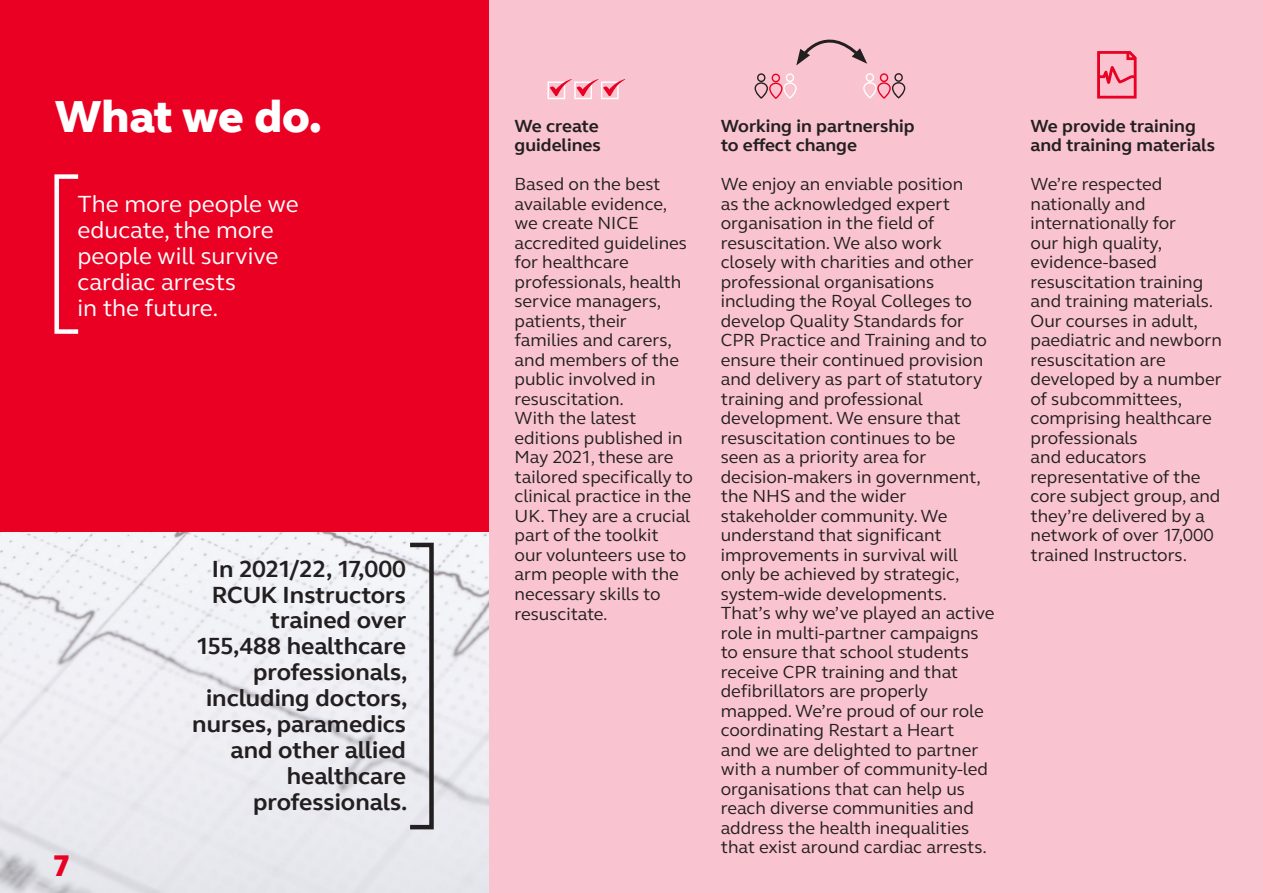
<style>
.page{position:relative;width:1263px;height:893px;background:#fff}
.page>*{position:absolute;margin:0;border:0;box-sizing:border-box;transform-origin:0 0}
.Main_header_White{font:800 45px "Resus";color:#fff}
.t1{font:800 30px "Resus";color:#e90023}
.pull_quote_balck_bold{font:700 24px/26px "Resus";color:#231f20;text-align:right}
.pull_out_quote_white{font:24px/26px "Resus";color:#fff}
.Body_copy_12_pt{font:18px/19.5px "Resus";color:#231f20}
.Bold_body_copy{font:700 18px/19.5px "Resus";color:#231f20}
.Body_copy_12_pt-2{font:700 18px/19.5px "Resus";color:#231f20}
</style>
<div class="page">
<img style="left:0;top:531px;width:489px;height:362px">
<div style="left:0;top:0;width:489px;height:531px;background:#e90023"></div>
<div style="left:489px;top:0;width:774px;height:893px;background:#f9c4cf"></div>
<div style="left:547px;top:81px;width:18px;height:18px;border:2px solid #fff"></div>
<div style="left:574px;top:81px;width:18px;height:18px;border:2px solid #fff"></div>
<div style="left:601px;top:81px;width:18px;height:18px;border:2px solid #fff"></div>
<svg style="left:550px;top:79px;width:75px;height:17px"></svg>
<svg style="left:1097px;top:51px;width:39px;height:48px"></svg>
<svg style="left:796px;top:39px;width:71px;height:26px"></svg>
<svg style="left:863px;top:73px;width:42px;height:26px"></svg>
<svg style="left:754px;top:73px;width:43px;height:26px"></svg>
<div style="left:54px;top:174px;width:26px;height:160px;border:4px solid #fff"></div>
<div style="left:408px;top:543px;width:26px;height:286px;border:4px solid #231f20"></div>
<h1 class="Main_header_White" style="left:55px;top:88px;width:268px">What we do.</h1>
<h2 class="pull_out_quote_white" style="left:78px;top:191px;width:223px">The more people we educate, the more</h2>
<h2 class="pull_out_quote_white" style="left:78px;top:243px;width:202px">people will survive cardiac arrests</h2>
<h2 class="pull_out_quote_white" style="left:78px;top:295px;width:142px">in the future.</h2>
<h2 class="t1" style="left:53px;top:847px;width:19px">7</h2>
<h2 class="pull_quote_balck_bold" style="left:192px;top:556px;width:217px">In 2021/22, 17,000<br>RCUK Instructors trained over<br>155,488 healthcare professionals, including doctors, nurses, paramedics and other allied healthcare professionals.</h2>
<p class="Body_copy_12_pt-2" style="left:514px;top:116px;width:88px">We create guidelines</p>
<p class="Body_copy_12_pt" style="left:514px;top:175px;width:174px">Based on the best available evidence, we create NICE accredited guidelines for healthcare professionals, health service managers, patients, their families and carers, and members of the public involved in resuscitation.</p>
<p class="Body_copy_12_pt" style="left:514px;top:409px;width:180px">With the latest editions published in<br>May 2021, these are tailored specifically to clinical practice in the<br>UK. They are a crucial part of the toolkit<br>our volunteers use to arm people with the necessary skills to resuscitate.</p>
<p class="Bold_body_copy" style="left:721px;top:116px;width:195px">Working in partnership to effect change</p>
<p class="Body_copy_12_pt" style="left:721px;top:175px;width:275px">We enjoy an enviable position<br>as the acknowledged expert organisation in the field of resuscitation. We also work closely with charities and other professional organisations including the Royal Colleges to develop Quality Standards for<br>CPR Practice and Training and to ensure their continued provision and delivery as part of statutory training and professional development. We ensure that resuscitation continues to be seen as a priority area for decision-makers in government, the NHS and the wider stakeholder community. We understand that significant improvements in survival will only be achieved by strategic, system-wide developments.<br>That’s why we’ve played an active role in multi-partner campaigns to ensure that school students receive CPR training and that defibrillators are properly mapped. We’re proud of our role coordinating Restart a Heart<br>and we are delighted to partner with a number of community-led organisations that can help us reach diverse communities and address the health inequalities that exist around cardiac arrests.</p>
<p class="Bold_body_copy" style="left:1030px;top:116px;width:186px">We provide training and training materials</p>
<p class="Body_copy_12_pt" style="left:1030px;top:175px;width:193px">We’re respected nationally and internationally for<br>our high quality, evidence-based resuscitation training and training materials.<br>Our courses in adult, paediatric and newborn resuscitation are developed by a number of subcommittees, comprising healthcare professionals<br>and educators representative of the core subject group, and they’re delivered by a network of over 17,000 trained Instructors.</p>
</div>
